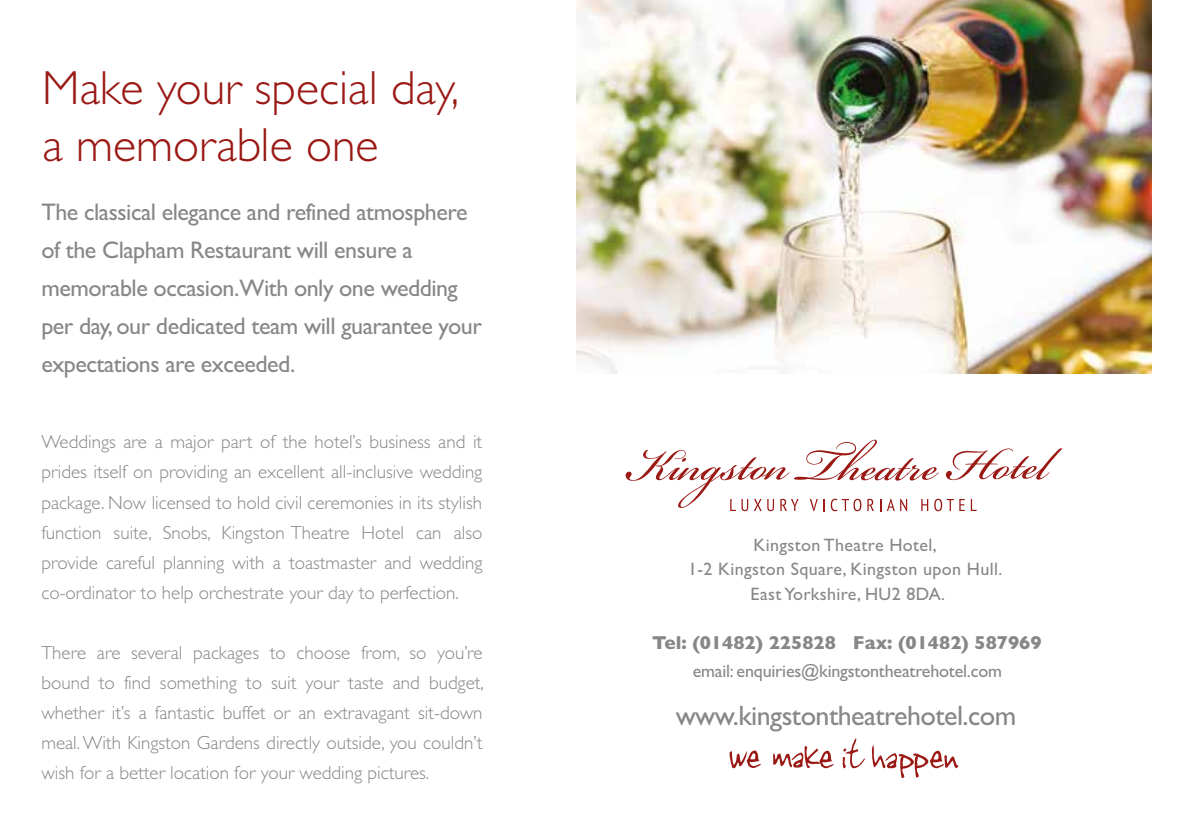
<style>
.page{position:relative;width:1191px;height:840px;background:#fff}
.page>*{position:absolute;margin:0;border:0;box-sizing:border-box;transform-origin:0 0}
.t1{font:300 48px/57.6px "Gill Sans";color:#9a1915}
.t2{font:28px "Gill Sans";letter-spacing:-.02em;color:#878787}
.t3{font:24px/38px "Gill Sans";letter-spacing:-.02em;color:#878787}
.t4{font:300 19px/30px "Gill Sans";color:#878787;text-align:justify}
.t5{font:700 18.8px "Gill Sans";color:#878787}
.t6{font:18px/24px "Gill Sans";letter-spacing:.02em;color:#878787;text-align:center}
.t7{font:18px "Gill Sans";letter-spacing:-.01em;color:#878787}
</style>
<div class="page">
<svg style="left:625px;top:439px;width:437px;height:72px"></svg>
<svg style="left:729px;top:750px;width:32px;height:17px"></svg>
<svg style="left:842px;top:738px;width:23px;height:29px"></svg>
<svg style="left:872px;top:745px;width:86px;height:32px"></svg>
<svg style="left:773px;top:746px;width:60px;height:21px"></svg>
<img style="left:577px;top:0;width:574px;height:373px">
<h1 class="t1" style="left:42px;top:57px;width:419px">Make your special day, a memorable one</h1>
<p class="t3" style="left:41px;top:193px;width:442px">The classical elegance and refined atmosphere of the Clapham Restaurant will ensure a memorable occasion.With only one wedding per day, our dedicated team will guarantee your expectations are exceeded.</p>
<p class="t4" style="left:41px;top:426px;width:442px">Weddings are a major part of the hotel’s business and it prides itself on providing an excellent all-inclusive wedding package. Now licensed to hold civil ceremonies in its stylish function suite, Snobs, Kingston Theatre Hotel can also provide careful planning with a toastmaster and wedding co-ordinator to help orchestrate your day to perfection.</p>
<p class="t4" style="left:41px;top:636px;width:444px">There are several packages to choose from, so you’re bound to find something to suit your taste and budget, whether it’s a fantastic buffet or an extravagant sit-down meal.With Kingston Gardens directly outside, you couldn’t wish for a better location for your wedding pictures.</p>
<p class="t6" style="left:688px;top:533px;width:316px">Kingston Theatre Hotel,<br>1-2 Kingston Square, Kingston upon Hull.<br>East Yorkshire, HU2 8DA.</p>
<p class="t5" style="left:652px;top:627px;width:391px">Tel: (01482) 225828 Fax: (01482) 587969</p>
<p class="t7" style="left:692px;top:660px;width:311px">email: enquiries@kingstontheatrehotel.com</p>
<h2 class="t2" style="left:675px;top:698px;width:342px">www.kingstontheatrehotel.com</h2>
</div>
